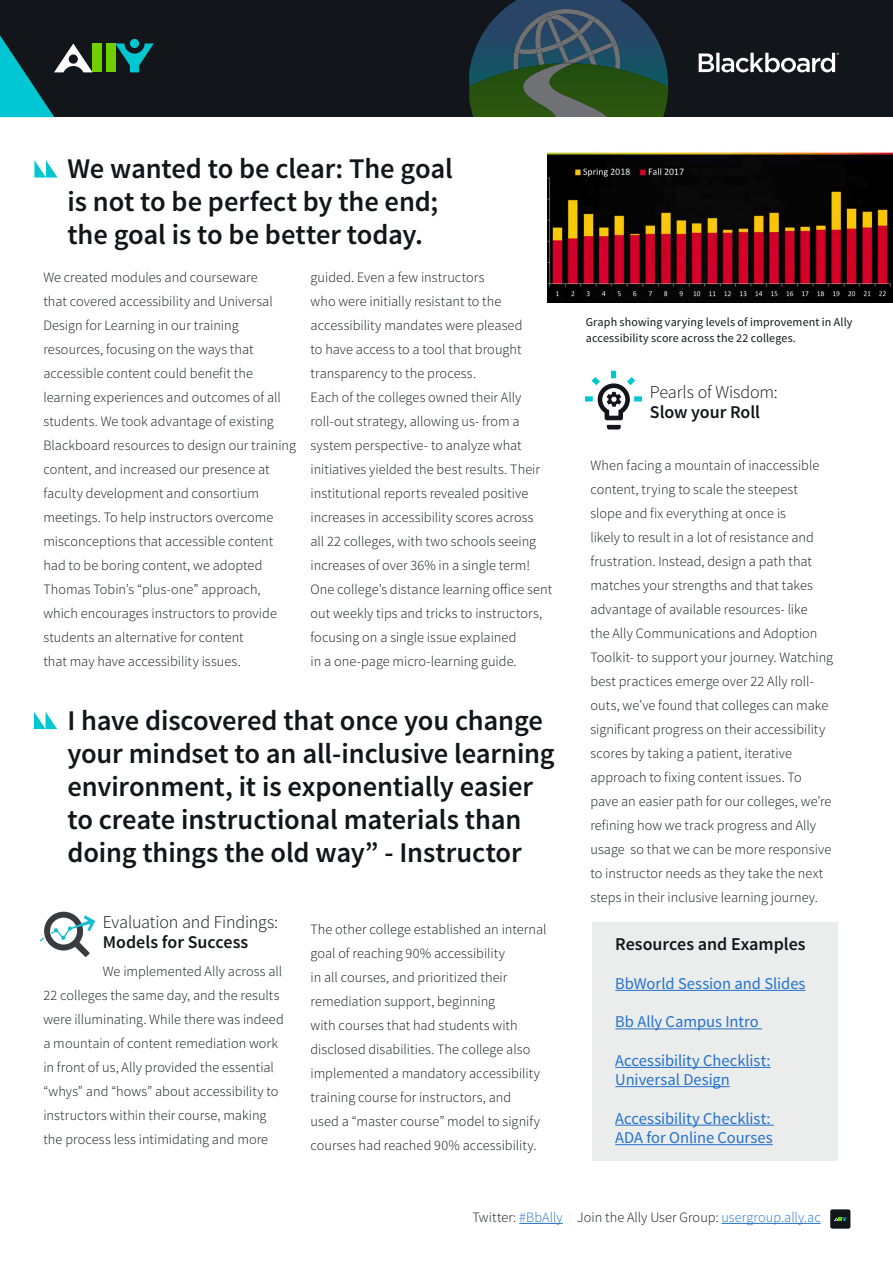
<style>
.page{position:relative;width:893px;height:1263px;background:#fff}
.page>*{position:absolute;margin:0;border:0;box-sizing:border-box;transform-origin:0 0}
.Paragraph{font:600 28.5px/33px "Source Sans Pro";letter-spacing:-.005em;color:#121519}
.t1{font:300 18px/19.5px "Source Sans Pro";letter-spacing:-.01em;color:#121519}
.t2{font:600 18px "Source Sans Pro";color:#121519}
.t3{font:16.5px/19.5px "Source Sans Pro";letter-spacing:-.005em;color:#2272ce}
.Paragraph-2{font:300 14.25px/24px "Source Sans Pro";letter-spacing:.005em;color:#121519}
.t4{font:12px/16.5px "Source Sans Pro";letter-spacing:.01em;color:#121519}
.s1{font-weight:600}
.s2{color:#2272ce}
.s3{color:#ebecec}
</style>
<div class="page">
<div style="left:0;top:0;width:893px;height:117px;background:#121519"></div>
<svg style="left:699px;top:53px;width:140px;height:19px"></svg>
<svg style="left:115px;top:39px;width:39px;height:33px"></svg>
<svg style="left:0;top:35px;width:93px;height:82px"></svg>
<div style="left:93px;top:43px;width:9px;height:29px;background:#70cf00"></div>
<div style="left:106px;top:43px;width:9px;height:29px;background:#70cf00"></div>
<svg style="left:469px;top:0;width:199px;height:117px;background:#2d4c44"></svg>
<div style="left:830px;top:1209px;width:20px;height:20px;background:#121519;border-radius:2px"></div>
<svg style="left:834px;top:1217px;width:13px;height:4px"></svg>
<svg style="left:40px;top:912px;width:55px;height:45px"></svg>
<svg style="left:585px;top:371px;width:57px;height:58px"></svg>
<img style="left:547px;top:151px;width:346px;height:151px">
<svg style="left:34px;top:712px;width:23px;height:17px"></svg>
<div style="left:592px;top:923px;width:245px;height:238px;background:#ebecec"></div>
<hr style="left:615px;top:990px;width:190px;height:1px;background:#2272ce">
<hr style="left:615px;top:1028px;width:147px;height:1px;background:#2272ce">
<hr style="left:615px;top:1067px;width:155px;height:1px;background:#2272ce">
<hr style="left:615px;top:1086px;width:115px;height:1px;background:#2272ce">
<hr style="left:615px;top:1125px;width:159px;height:1px;background:#2272ce">
<hr style="left:615px;top:1144px;width:158px;height:1px;background:#2272ce">
<svg style="left:34px;top:160px;width:24px;height:18px"></svg>
<hr style="left:519px;top:1223px;width:44px;height:1px;background:#2272ce">
<hr style="left:721px;top:1223px;width:100px;height:1px;background:#2272ce">
<p class="Paragraph" style="left:68px;top:153px;width:387px">We wanted to be clear: The goal is not to be perfect by the end; the goal is to be better today.</p>
<p class="Paragraph-2" style="left:43px;top:265px;width:254px">We created modules and courseware<br>that covered accessibility and Universal Design for Learning in our training resources, focusing on the ways that accessible content could benefit the learning experiences and outcomes of all students. We took advantage of existing Blackboard resources to design our training content, and increased our presence at faculty development and consortium meetings. To help instructors overcome misconceptions that accessible content had to be boring content, we adopted Thomas Tobin’s “plus-one” approach, which encourages instructors to provide students an alternative for content<br>that may have accessibility issues.</p>
<p class="Paragraph-2" style="left:310px;top:265px;width:213px">guided. Even a few instructors<br>who were initially resistant to the accessibility mandates were pleased to have access to a tool that brought transparency to the process.</p>
<p class="Paragraph-2" style="left:310px;top:385px;width:243px">Each of the colleges owned their Ally roll-out strategy, allowing us- from a system perspective- to analyze what initiatives yielded the best results. Their institutional reports revealed positive increases in accessibility scores across<br>all 22 colleges, with two schools seeing increases of over 36% in a single term!<br>One college’s distance learning office sent out weekly tips and tricks to instructors, focusing on a single issue explained<br>in a one-page micro-learning guide.</p>
<p class="Paragraph" style="left:68px;top:705px;width:489px">I have discovered that once you change your mindset to an all-inclusive learning environment, it is exponentially easier to create instructional materials than doing things the old way” - Instructor</p>
<p class="t1" style="left:103px;top:912px;width:177px">Evaluation and Findings:<br><span class="s1">Models for Success</span></p>
<p class="Paragraph-2" style="left:43px;top:959px;width:242px;text-indent:60px">We implemented Ally across all 22 colleges the same day, and the results were illuminating. While there was indeed a mountain of content remediation work in front of us, Ally provided the essential “whys” and “hows” about accessibility to instructors within their course, making the process less intimidating and more</p>
<p class="Paragraph-2" style="left:310px;top:918px;width:238px">The other college established an internal goal of reaching 90% accessibility<br>in all courses, and prioritized their remediation support, beginning<br>with courses that had students with disclosed disabilities. The college also implemented a mandatory accessibility training course for instructors, and<br>used a “master course” model to signify courses had reached 90% accessibility.</p>
<p class="t4" style="left:586px;top:314px;width:268px">Graph showing varying levels of improvement in Ally accessibility score across the 22 colleges.</p>
<p class="t1" style="left:650px;top:382px;width:129px">Pearls of Wisdom:<br><span class="s1">Slow your Roll</span></p>
<p class="Paragraph-2" style="left:590px;top:453px;width:244px">When facing a mountain of inaccessible content, trying to scale the steepest<br>slope and fix everything at once is<br>likely to result in a lot of resistance and frustration. Instead, design a path that matches your strengths and that takes advantage of available resources- like<br>the Ally Communications and Adoption Toolkit- to support your journey. Watching best practices emerge over 22 Ally roll&shy;outs, we’ve found that colleges can make significant progress on their accessibility scores by taking a patient, iterative approach to fixing content issues. To<br>pave an easier path for our colleges, we’re refining how we track progress and Ally usage so that we can be more responsive to instructor needs as they take the next steps in their inclusive learning journey.</p>
<p class="t2" style="left:615px;top:933px;width:192px">Resources and Examples</p>
<p class="t3" style="left:615px;top:974px;width:192px">BbWorld Session and Slides</p>
<p class="t3" style="left:615px;top:1012px;width:145px">Bb Ally Campus Intro</p>
<p class="t3" style="left:615px;top:1051px;width:157px">Accessibility Checklist:</p>
<p class="t3" style="left:615px;top:1070px;width:116px">Universal Design</p>
<p class="t3" style="left:615px;top:1108px;width:159px">Accessibility Checklist:<br>ADA for Online Courses</p>
<p class="Paragraph-2" style="left:472px;top:1205px;width:350px">Twitter: <span class="s2">#BbAlly</span> <span class="s3">|</span> Join the Ally User Group: <span class="s2">usergroup.ally.ac</span></p>
</div>
